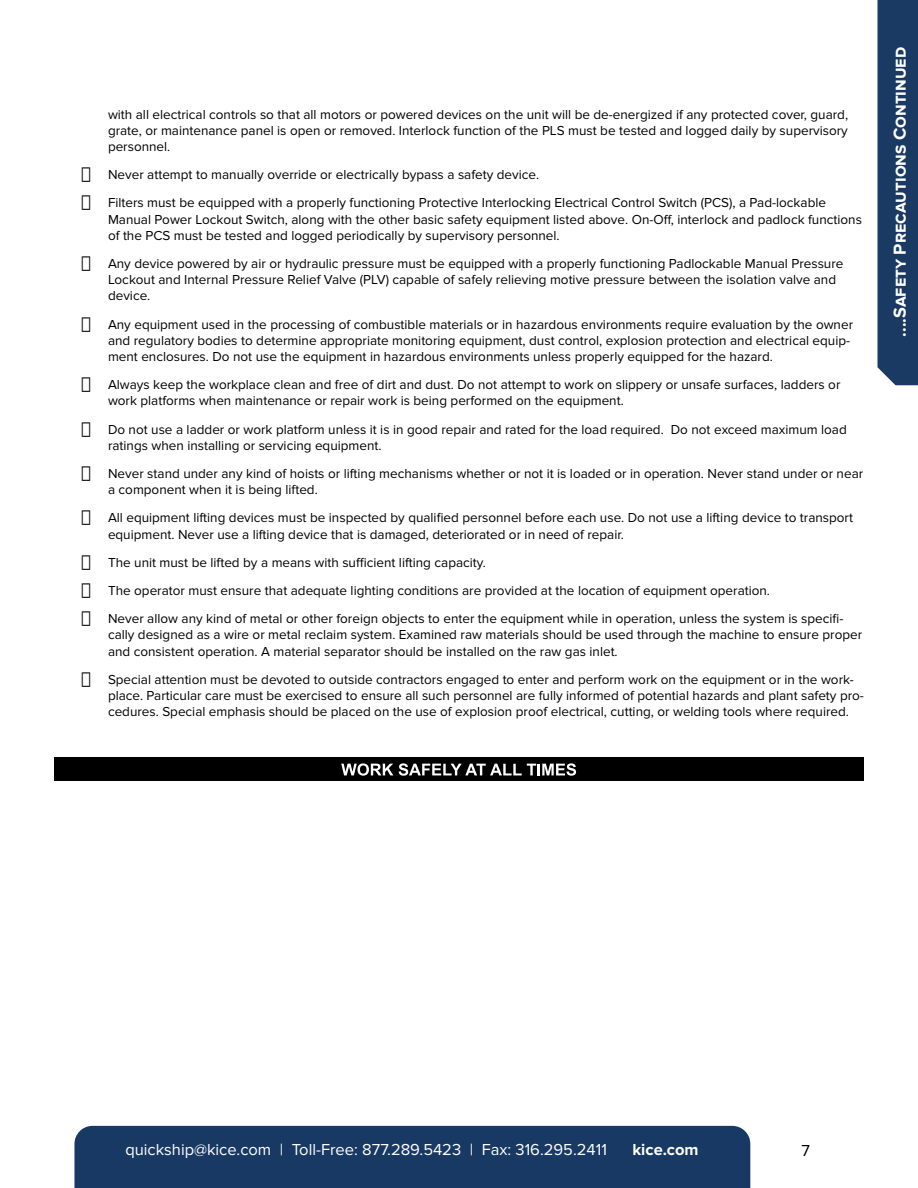
<style>
.page{position:relative;width:918px;height:1188px;background:#fff}
.page>*{position:absolute;margin:0;border:0;box-sizing:border-box;transform-origin:0 0}
.t1{font:700 18px "Proxima Nova";color:#fff}
.t2{font:16.5px "Proxima Nova";color:#fff}
.t3{font:700 16.5px "Proxima Nova";color:#fff}
.t4{font:16.5px "Proxima Nova";color:#000}
.t5{font:13.5px/16.2px "Proxima Nova";color:#000}
</style>
<div class="page">
<div style="left:54px;top:758px;width:810px;height:23px;background:#000"></div>
<svg style="left:341px;top:763px;width:52px;height:13px"></svg>
<svg style="left:399px;top:763px;width:177px;height:13px"></svg>
<div style="left:878px;top:0;width:40px;height:385px;background:#1a3963"></div>
<div style="left:74px;top:1126px;width:676px;height:62px;background:#173963"></div>
<p class="t5" style="left:108px;top:106px;width:742px;text-align:justify">with all electrical controls so that all motors or powered devices on the unit will be de-energized if any protected cover, guard, grate, or maintenance panel is open or removed. Interlock function of the PLS must be tested and logged daily by supervisory personnel.</p>
<p class="t5" style="left:108px;top:161px;width:720px;line-height:28.2px">Never attempt to manually override or electrically bypass a safety device.<br>Filters must be equipped with a properly functioning Protective Interlocking Electrical Control Switch (PCS), a Pad-lockable</p>
<p class="t5" style="left:108px;top:211px;width:755px">Manual Power Lockout Switch, along with the other basic safety equipment listed above. On-Off, interlock and padlock functions of the PCS must be tested and logged periodically by supervisory personnel.</p>
<p class="t5" style="left:108px;top:256px;width:737px">Any device powered by air or hydraulic pressure must be equipped with a properly functioning Padlockable Manual Pressure<br>Lockout and Internal Pressure Relief Valve (PLV) capable of safely relieving motive pressure between the isolation valve and device.</p>
<p class="t5" style="left:108px;top:316px;width:747px">Any equipment used in the processing of combustible materials or in hazardous environments require evaluation by the owner and regulatory bodies to determine appropriate monitoring equipment, dust control, explosion protection and electrical equip&shy;ment enclosures. Do not use the equipment in hazardous environments unless properly equipped for the hazard.</p>
<p class="t5" style="left:108px;top:377px;width:734px">Always keep the workplace clean and free of dirt and dust. Do not attempt to work on slippery or unsafe surfaces, ladders or work platforms when maintenance or repair work is being performed on the equipment.</p>
<p class="t5" style="left:108px;top:421px;width:740px">Do not use a ladder or work platform unless it is in good repair and rated for the load required. Do not exceed maximum load ratings when installing or servicing equipment.</p>
<p class="t5" style="left:108px;top:466px;width:757px">Never stand under any kind of hoists or lifting mechanisms whether or not it is loaded or in operation. Never stand under or near a component when it is being lifted.</p>
<p class="t5" style="left:108px;top:510px;width:747px">All equipment lifting devices must be inspected by qualified personnel before each use. Do not use a lifting device to transport equipment. Never use a lifting device that is damaged, deteriorated or in need of repair.</p>
<p class="t5" style="left:108px;top:548px;width:737px;line-height:28.2px">The unit must be lifted by a means with sufficient lifting capacity.<br>The operator must ensure that adequate lighting conditions are provided at the location of equipment operation.<br>Never allow any kind of metal or other foreign objects to enter the equipment while in operation, unless the system is specifi-</p>
<p class="t5" style="left:108px;top:627px;width:756px">cally designed as a wire or metal reclaim system. Examined raw materials should be used through the machine to ensure proper and consistent operation. A material separator should be installed on the raw gas inlet.</p>
<p class="t5" style="left:108px;top:671px;width:758px">Special attention must be devoted to outside contractors engaged to enter and perform work on the equipment or in the work&shy;place. Particular care must be exercised to ensure all such personnel are fully informed of potential hazards and plant safety pro&shy;cedures. Special emphasis should be placed on the use of explosion proof electrical, cutting, or welding tools where required.</p>
<h1 class="t1" style="left:890px;top:337px;width:291px;rotate:-90deg">....SafetY Precautions Continued</h1>
<p class="t2" style="left:125px;top:1140px;width:483px">quickship@kice.com | Toll-Free: 877.289.5423 | Fax: 316.295.2411</p>
<p class="t3" style="left:632px;top:1140px;width:68px">kice.com</p>
<p class="t4" style="left:801px;top:1141px;width:10px">7</p>
</div>
